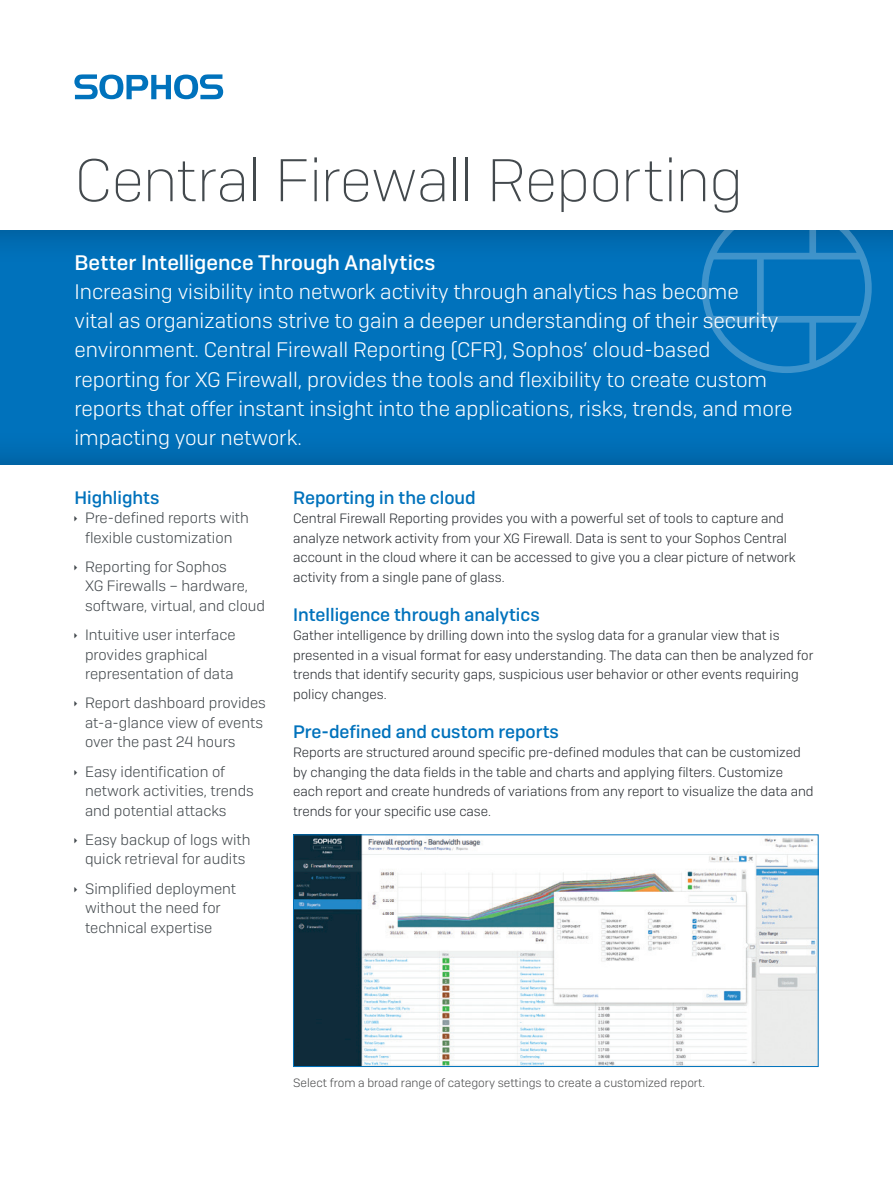
<style>
.page{position:relative;width:893px;height:1191px;background:#fff}
.page>*{position:absolute;margin:0;border:0;box-sizing:border-box;transform-origin:0 0}
.t1{font:200 60px "Sophos Sans";letter-spacing:-.015em;color:#43494d}
.Intro_copy{font:300 21px/29.2px "Sophos Sans";color:#fff}
.Intro_subheading{font:500 21px "Sophos Sans";color:#fff}
.Subheading_1{font:500 18px "Sophos Sans";color:#0072bc}
.t2{font:300 15px/19.5px "Sophos Sans";color:#43494d}
.Body_Copy{font:300 13.5px/19.5px "Sophos Sans";color:#282c31}
.t3{font:300 12px "Sophos Sans";color:#4b4c4d}
</style>
<div class="page">
<div style="left:0;top:229px;width:893px;height:237px;background:#231f20;opacity:.3"></div>
<svg style="left:702px;top:229px;width:170px;height:144px;background:#0f78bd"></svg>
<svg style="left:74px;top:74px;width:149px;height:25px"></svg>
<img style="left:295px;top:836px;width:522px;height:229px">
<div style="left:293px;top:834px;width:526px;height:233px;border:1px solid #0072bc"></div>
<p class="t1" style="left:74px;top:145px;width:670px">Central Firewall Reporting</p>
<p class="Intro_subheading" style="left:74px;top:249px;width:363px">Better Intelligence Through Analytics</p>
<p class="Intro_copy" style="left:74px;top:276px;width:719px">Increasing visibility into network activity through analytics has become<br>vital as organizations strive to gain a deeper understanding of their security environment. Central Firewall Reporting (CFR), Sophos’ cloud-based reporting for XG Firewall, provides the tools and flexibility to create custom reports that offer instant insight into the applications, risks, trends, and more impacting your network.</p>
<p class="Subheading_1" style="left:74px;top:486px;width:87px">Highlights</p>
<p class="t2" style="left:85px;top:508px;width:165px">Pre-defined reports with flexible customization</p>
<p class="t2" style="left:85px;top:556px;width:182px">Reporting for Sophos<br>XG Firewalls – hardware, software, virtual, and cloud</p>
<p class="t2" style="left:85px;top:625px;width:152px">Intuitive user interface provides graphical representation of data</p>
<p class="t2" style="left:85px;top:693px;width:182px">Report dashboard provides at-a-glance view of events over the past 24 hours</p>
<p class="t2" style="left:85px;top:761px;width:170px">Easy identification of network activities, trends and potential attacks</p>
<p class="t2" style="left:85px;top:829px;width:167px">Easy backup of logs with quick retrieval for audits</p>
<p class="t2" style="left:85px;top:878px;width:153px">Simplified deployment without the need for technical expertise</p>
<p class="Subheading_1" style="left:293px;top:486px;width:184px">Reporting in the cloud</p>
<p class="Body_Copy" style="left:293px;top:508px;width:504px">Central Firewall Reporting provides you with a powerful set of tools to capture and analyze network activity from your XG Firewall. Data is sent to your Sophos Central account in the cloud where it can be accessed to give you a clear picture of network activity from a single pane of glass.</p>
<p class="Subheading_1" style="left:293px;top:603px;width:248px">Intelligence through analytics</p>
<p class="Body_Copy" style="left:293px;top:625px;width:522px">Gather intelligence by drilling down into the syslog data for a granular view that is presented in a visual format for easy understanding. The data can then be analyzed for trends that identify security gaps, suspicious user behavior or other events requiring policy changes.</p>
<p class="Subheading_1" style="left:293px;top:720px;width:267px">Pre-defined and custom reports</p>
<p class="Body_Copy" style="left:293px;top:742px;width:522px">Reports are structured around specific pre-defined modules that can be customized by changing the data fields in the table and charts and applying filters. Customize each report and create hundreds of variations from any report to visualize the data and trends for your specific use case.</p>
<p class="t3" style="left:293px;top:1076px;width:413px">Select from a broad range of category settings to create a customized report.</p>
</div>
